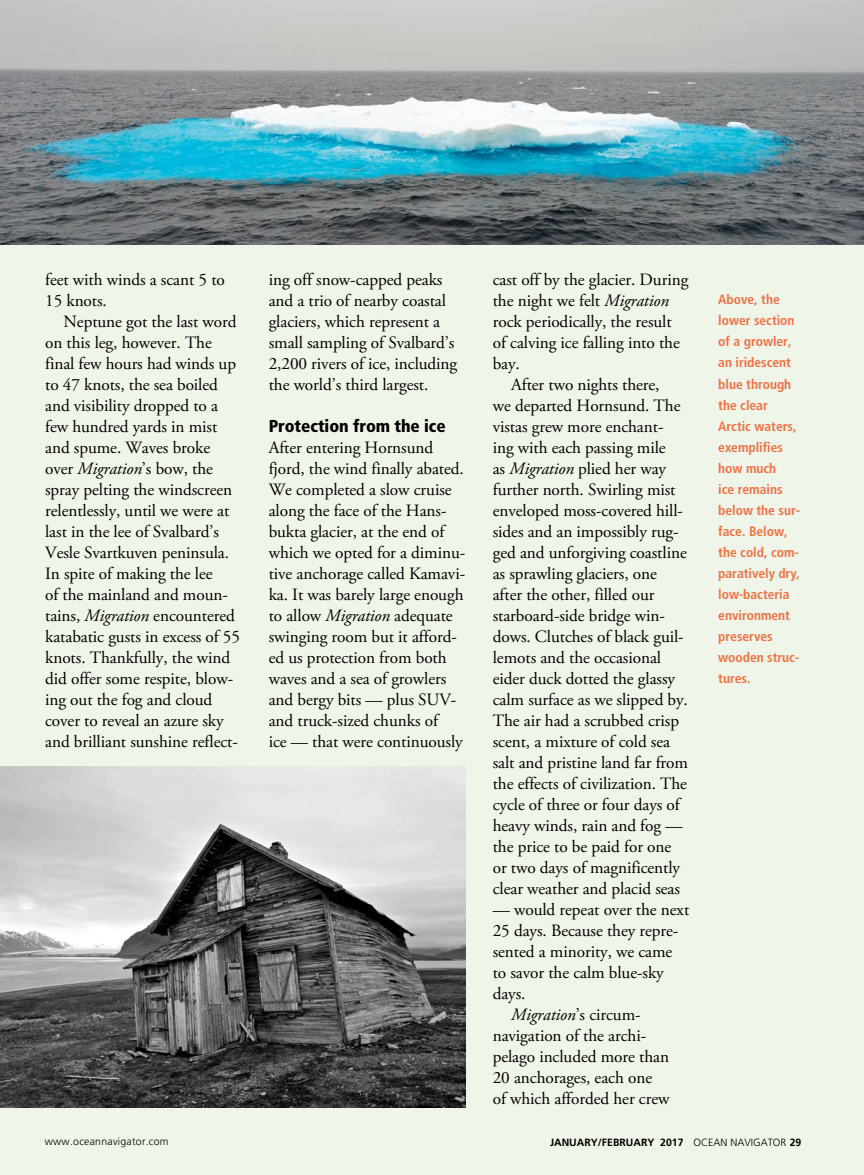
<style>
.page{position:relative;width:864px;height:1175px;background:#fff}
.page>*{position:absolute;margin:0;border:0;box-sizing:border-box;transform-origin:0 0}
.t1{font:17.25px/21px "Adobe Garamond Pro";letter-spacing:-.005em;color:#000}
.t2{font:900 condensed 17.25px "Frutiger";letter-spacing:-.005em;color:#000}
.t3{font:italic 17.25px "Adobe Garamond Pro";letter-spacing:-.005em;color:#000}
.t4{font:700 condensed 13.5px/21px "Frutiger";color:#f37043}
.t5{font:700 10.5px "Frutiger";color:#000}
.t6{font:300 10.5px "Frutiger";letter-spacing:.025em;color:#000}
.s1{font-style:italic}
.s2{font-style:normal}
.s3{font-weight:300}
</style>
<div class="page">
<div style="left:0;top:0;width:864px;height:1174px;background:#eff5e9"></div>
<img style="left:0;top:0;width:864px;height:244px">
<img style="left:0;top:767px;width:465px;height:340px">
<p class="t1" style="left:45px;top:270px;width:181px">feet with winds a scant 5 to<br>15 knots.</p>
<p class="t1" style="left:45px;top:312px;width:196px;text-indent:18px">Neptune got the last word on this leg, however. The final few hours had winds up to 47 knots, the sea boiled and visibility dropped to a few hundred yards in mist and spume. Waves broke over <span class="s1">Migration</span>’s bow, the spray pelting the windscreen relentlessly, until we were at last in the lee of Svalbard’s<br>Vesle Svartkuven peninsula.<br>In spite of making the lee<br>of the mainland and moun&shy;tains, <span class="s1">Migration</span> encountered katabatic gusts in excess of 55 knots. Thankfully, the wind did offer some respite, blow&shy;ing out the fog and cloud cover to reveal an azure sky and brilliant sunshine reflect-</p>
<p class="t1" style="left:269px;top:270px;width:190px">ing off snow-capped peaks and a trio of nearby coastal glaciers, which represent a small sampling of Svalbard’s<br>2,200 rivers of ice, including the world’s third largest.</p>
<p class="t2" style="left:269px;top:416px;width:179px">Protection from the ice</p>
<p class="t1" style="left:269px;top:438px;width:198px">After entering Hornsund fjord, the wind finally abated.<br>We completed a slow cruise along the face of the Hans&shy;bukta glacier, at the end of which we opted for a diminu&shy;tive anchorage called Kamavi&shy;ka. It was barely large enough to allow <span class="s1">Migration</span> adequate swinging room but it afford&shy;ed us protection from both waves and a sea of growlers and bergy bits — plus SUV&shy;and truck-sized chunks of<br>ice — that were continuously</p>
<p class="t1" style="left:493px;top:269px;width:197px">cast off by the glacier. During</p>
<p class="t1" style="left:493px;top:290px;width:178px">the night we felt <span class="s1">Migration</span></p>
<p class="t1" style="left:493px;top:311px;width:180px">rock periodically, the result</p>
<p class="t1" style="left:493px;top:332px;width:189px">of calving ice falling into the</p>
<p class="t1" style="left:493px;top:353px;width:29px">bay.</p>
<p class="t1" style="left:511px;top:374px;width:150px">After two nights there,</p>
<p class="t1" style="left:493px;top:395px;width:189px">we departed Hornsund. The</p>
<p class="t1" style="left:493px;top:416px;width:172px">vistas grew more enchant-</p>
<p class="t1" style="left:493px;top:437px;width:175px">ing with each passing mile</p>
<p class="t1" style="left:493px;top:458px;width:175px">as <span class="s1">Migration</span> plied her way</p>
<p class="t1" style="left:493px;top:479px;width:184px">further north. Swirling mist</p>
<p class="t1" style="left:493px;top:500px;width:192px">enveloped moss-covered hill-</p>
<p class="t1" style="left:493px;top:521px;width:187px">sides and an impossibly rug-</p>
<p class="t1" style="left:493px;top:542px;width:196px">ged and unforgiving coastline</p>
<p class="t1" style="left:493px;top:563px;width:166px">as sprawling glaciers, one</p>
<p class="t1" style="left:493px;top:584px;width:163px">after the other, filled our</p>
<p class="t1" style="left:493px;top:605px;width:174px">starboard-side bridge win-</p>
<p class="t1" style="left:493px;top:626px;width:193px">dows. Clutches of black guil-</p>
<p class="t1" style="left:493px;top:647px;width:170px">lemots and the occasional</p>
<p class="t1" style="left:493px;top:668px;width:184px">eider duck dotted the glassy</p>
<p class="t1" style="left:493px;top:689px;width:197px">calm surface as we slipped by.</p>
<p class="t1" style="left:493px;top:710px;width:188px">The air had a scrubbed crisp</p>
<p class="t1" style="left:493px;top:731px;width:179px">scent, a mixture of cold sea</p>
<p class="t1" style="left:493px;top:752px;width:197px">salt and pristine land far from</p>
<p class="t1" style="left:493px;top:773px;width:196px">the effects of civilization. The</p>
<p class="t1" style="left:493px;top:794px;width:189px">cycle of three or four days of</p>
<p class="t1" style="left:493px;top:815px;width:191px">heavy winds, rain and fog —</p>
<p class="t1" style="left:493px;top:836px;width:180px">the price to be paid for one</p>
<p class="t1" style="left:493px;top:857px;width:189px">or two days of magnificently</p>
<p class="t1" style="left:493px;top:878px;width:189px">clear weather and placid seas</p>
<p class="t1" style="left:493px;top:899px;width:198px">— would repeat over the next</p>
<p class="t1" style="left:493px;top:920px;width:187px">25 days. Because they repre-</p>
<p class="t1" style="left:493px;top:941px;width:181px">sented a minority, we came</p>
<p class="t1" style="left:493px;top:962px;width:173px">to savor the calm blue-sky</p>
<p class="t1" style="left:493px;top:983px;width:34px">days.</p>
<p class="t3" style="left:511px;top:1004px;width:131px">Migration<span class="s2">’s circum-</span></p>
<p class="t1" style="left:493px;top:1025px;width:155px">navigation of the archi-</p>
<p class="t1" style="left:493px;top:1046px;width:178px">pelago included more than</p>
<p class="t1" style="left:493px;top:1067px;width:161px">20 anchorages, each one</p>
<p class="t1" style="left:493px;top:1088px;width:178px">of which afforded her crew</p>
<p class="t4" style="left:718px;top:289px;width:83px">Above, the lower section of a growler, an iridescent blue through the clear<br>Arctic waters, exemplifies how much<br>ice remains below the sur&shy;face. Below, the cold, com&shy;paratively dry, low-bacteria environment preserves wooden struc&shy;tures.</p>
<p class="t6" style="left:45px;top:1135px;width:125px">www.oceannavigator.com</p>
<p class="t5" style="left:550px;top:1135px;width:253px">JANUARY/FEBRUARY 2017 <span class="s3">OCEAN NAVIGATOR</span> 29</p>
</div>
